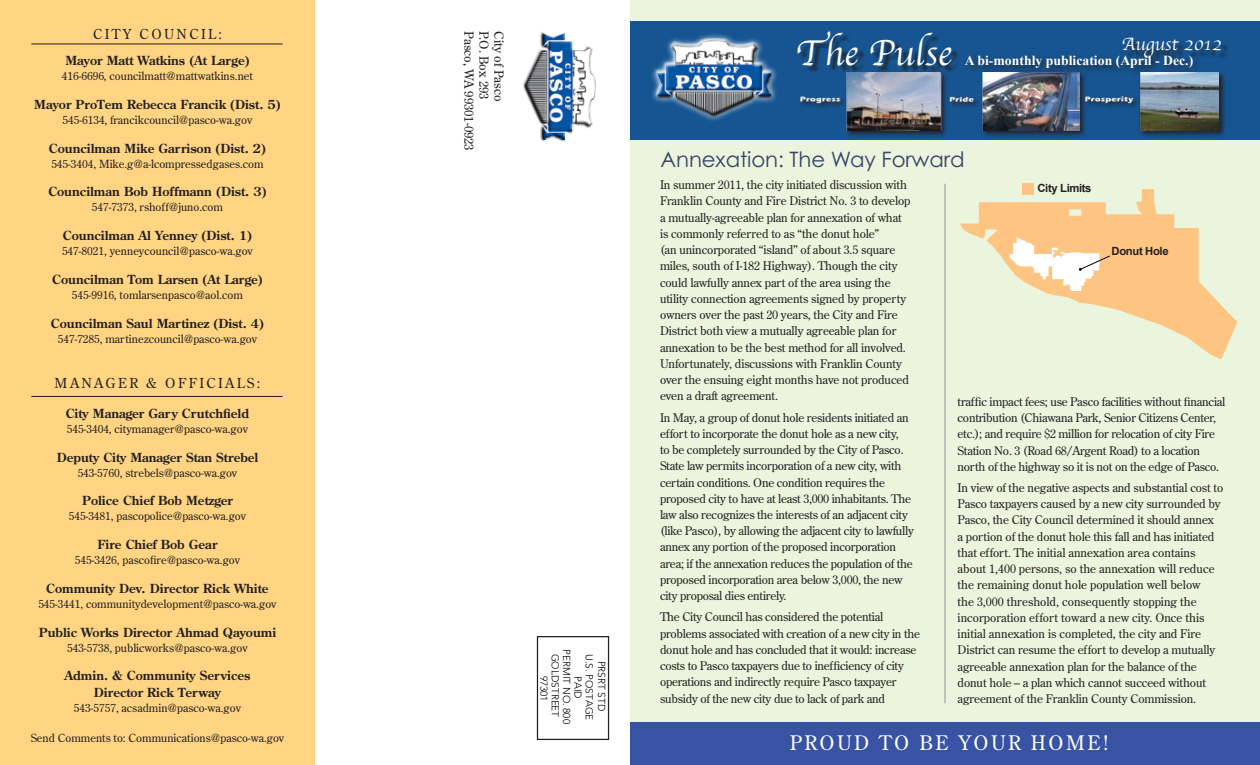
<style>
.page{position:relative;width:1260px;height:765px;background:#fff}
.page>*{position:absolute;margin:0;border:0;box-sizing:border-box;transform-origin:0 0}
.t1{font:37.5px "Apple Chancery";color:#fff}
.t2{font:21.25px "Century Gothic";letter-spacing:-.005em;color:#38436a}
.t3{font:20px "Century Old Style Std";letter-spacing:.12em;color:#fff}
.t4{font:18.75px "Apple Chancery";color:#fff}
.t5{font:700 13.75px "Times New Roman";color:#fff}
.t6{font:13.75px "Century Old Style Std";letter-spacing:.17em;color:#231f20}
.t7{font:700 12.5px/16.2px "Century Old Style Std";color:#231f20;text-align:center}
.t8{font:12.5px "Century Old Style Std";color:#231f20}
.t9{font:11.88px/16.2px "Century Old Style Std";letter-spacing:-.01em;color:#231f20}
.t10{font:11.25px "Century Old Style Std";color:#231f20}
.t11{font:700 11.25px "Arial";letter-spacing:-.03em;color:#231f20}
.t12{font:300 10px/11.2px "Avenir";color:#010101;text-align:center}
</style>
<div class="page">
<div style="left:0;top:0;width:315px;height:765px;background:#ffd584"></div>
<div style="left:630px;top:0;width:630px;height:764px;background:#ebf4dc"></div>
<div style="left:630px;top:22px;width:630px;height:118px;background:#165591"></div>
<div style="left:630px;top:723px;width:630px;height:42px;background:#3953a4"></div>
<div style="left:799px;top:71px;width:428px;height:67px;background:#231f20;opacity:.91"></div>
<img style="left:799px;top:72px;width:420px;height:59px">
<div style="left:650px;top:33px;width:128px;height:90px;background:#fff;opacity:.88"></div>
<div style="left:655px;top:38px;width:118px;height:60px;background:#fff;opacity:.85"></div>
<div style="left:655px;top:46px;width:118px;height:72px;background:#231f20;opacity:.85"></div>
<div style="left:800px;top:33px;width:159px;height:40px;background:#231f20;opacity:.88"></div>
<div style="left:1125px;top:40px;width:104px;height:26px;background:#231f20;opacity:.88"></div>
<div style="left:962px;top:52px;width:240px;height:25px;background:#231f20;opacity:.88"></div>
<div style="left:523px;top:31px;width:68px;height:111px;background:#231f20;opacity:.85"></div>
<div style="left:537px;top:636px;width:72px;height:104px;border:1px solid #231f20"></div>
<hr style="left:31px;top:396px;width:251px;height:1px;background:#231f20">
<hr style="left:31px;top:44px;width:251px;height:1px;background:#231f20">
<hr style="left:945px;top:184px;width:1px;height:519px;background:#939598">
<svg style="left:960px;top:189px;width:277px;height:170px"></svg>
<svg style="left:1010px;top:237px;width:101px;height:54px;background:#fbddb8"></svg>
<div style="left:1022px;top:183px;width:12px;height:12px;background:#fdc482"></div>
<p class="t6" style="left:93px;top:25px;width:130px">CITY COUNCIL:</p>
<p class="t8" style="left:477px;top:31px;width:121px;rotate:90deg">Pasco, WA 99301-0923</p>
<p class="t8" style="left:492px;top:31px;width:70px;rotate:90deg">P.O. Box 293</p>
<p class="t8" style="left:507px;top:31px;width:72px;rotate:90deg">City of Pasco</p>
<p class="t7" style="left:65px;top:52px;width:186px">Mayor Matt Watkins (At Large)</p>
<p class="t10" style="left:62px;top:69px;width:193px">416-6696, councilmatt@mattwatkins.net</p>
<p class="t7" style="left:34px;top:96px;width:248px">Mayor ProTem Rebecca Francik (Dist. 5)</p>
<p class="t10" style="left:63px;top:113px;width:191px">545-6134, francikcouncil@pasco-wa.gov</p>
<p class="t7" style="left:49px;top:140px;width:219px">Councilman Mike Garrison (Dist. 2)</p>
<p class="t10" style="left:51px;top:156px;width:214px">545-3404, Mike.g@a-lcompressedgases.com</p>
<p class="t7" style="left:48px;top:184px;width:220px">Councilman Bob Hoffmann (Dist. 3)</p>
<p class="t10" style="left:92px;top:200px;width:133px">547-7373, rshoff@juno.com</p>
<p class="t7" style="left:63px;top:227px;width:191px">Councilman Al Yenney (Dist. 1)</p>
<p class="t10" style="left:62px;top:244px;width:192px">547-8021, yenneycouncil@pasco-wa.gov</p>
<p class="t7" style="left:52px;top:271px;width:212px">Councilman Tom Larsen (At Large)</p>
<p class="t10" style="left:72px;top:288px;width:173px">545-9916, tomlarsenpasco@aol.com</p>
<p class="t7" style="left:51px;top:315px;width:215px">Councilman Saul Martinez (Dist. 4)</p>
<p class="t10" style="left:58px;top:331px;width:201px">547-7285, martinezcouncil@pasco-wa.gov</p>
<p class="t6" style="left:55px;top:374px;width:207px">MANAGER &amp; OFFICIALS:</p>
<p class="t7" style="left:66px;top:405px;width:185px">City Manager Gary Crutchfield</p>
<p class="t10" style="left:67px;top:422px;width:183px">545-3404, citymanager@pasco-wa.gov</p>
<p class="t7" style="left:57px;top:449px;width:203px">Deputy City Manager Stan Strebel</p>
<p class="t10" style="left:78px;top:465px;width:161px">543-5760, strebels@pasco-wa.gov</p>
<p class="t7" style="left:82px;top:492px;width:152px">Police Chief Bob Metzger</p>
<p class="t10" style="left:69px;top:509px;width:179px">545-3481, pascopolice@pasco-wa.gov</p>
<p class="t7" style="left:98px;top:536px;width:121px">Fire Chief Bob Gear</p>
<p class="t10" style="left:75px;top:553px;width:167px">545-3426, pascofire@pasco-wa.gov</p>
<p class="t7" style="left:46px;top:580px;width:224px">Community Dev. Director Rick White</p>
<p class="t10" style="left:38px;top:597px;width:240px">545-3441, communitydevelopment@pasco-wa.gov</p>
<p class="t7" style="left:39px;top:624px;width:239px">Public Works Director Ahmad Qayoumi</p>
<p class="t10" style="left:67px;top:640px;width:182px">543-5738, publicworks@pasco-wa.gov</p>
<p class="t7" style="left:65px;top:667px;width:187px">Admin. &amp; Community Services<br>Director Rick Terway</p>
<p class="t10" style="left:74px;top:700px;width:169px">543-5757, acsadmin@pasco-wa.gov</p>
<p class="t10" style="left:31px;top:731px;width:255px">Send Comments to: Communications@pasco-wa.gov</p>
<p class="t12" style="left:584px;top:649px;width:76px;rotate:90deg">PAID<br>PERMIT NO. 800<br>GOLDSTREET<br>97301</p>
<p class="t12" style="left:608px;top:654px;width:68px;line-height:12.5px;rotate:90deg">PRSRT STD<br>U.S. POSTAGE</p>
<h1 class="t1" style="left:795px;top:23px;width:158px">The Pulse</h1>
<h3 class="t4" style="left:1122px;top:29px;width:102px">August 2012</h3>
<p class="t5" style="left:965px;top:51px;width:230px">A bi-monthly publication (April - Dec.)</p>
<h2 class="t2" style="left:661px;top:146px;width:305px">Annexation: The Way Forward</h2>
<p class="t9" style="left:660px;top:176px;width:252px">In summer 2011, the city initiated discussion with Franklin County and Fire District No. 3 to develop a mutually-agreeable plan for annexation of what is commonly referred to as “the donut hole”<br>(an unincorporated “island” of about 3.5 square miles, south of I-182 Highway). Though the city could lawfully annex part of the area using the utility connection agreements signed by property owners over the past 20 years, the City and Fire District both view a mutually agreeable plan for annexation to be the best method for all involved.<br>Unfortunately, discussions with Franklin County over the ensuing eight months have not produced even a draft agreement.</p>
<p class="t9" style="left:660px;top:409px;width:255px">In May, a group of donut hole residents initiated an effort to incorporate the donut hole as a new city,<br>to be completely surrounded by the City of Pasco.<br>State law permits incorporation of a new city, with certain conditions. One condition requires the proposed city to have at least 3,000 inhabitants. The law also recognizes the interests of an adjacent city (like Pasco), by allowing the adjacent city to lawfully annex any portion of the proposed incorporation area; if the annexation reduces the population of the proposed incorporation area below 3,000, the new city proposal dies entirely.</p>
<p class="t9" style="left:660px;top:609px;width:262px">The City Council has considered the potential problems associated with creation of a new city in the donut hole and has concluded that it would: increase costs to Pasco taxpayers due to inefficiency of city operations and indirectly require Pasco taxpayer subsidy of the new city due to lack of park and</p>
<p class="t11" style="left:1037px;top:181px;width:56px">City Limits</p>
<p class="t11" style="left:1112px;top:244px;width:58px">Donut Hole</p>
<p class="t9" style="left:958px;top:393px;width:269px">traffic impact fees; use Pasco facilities without financial contribution (Chiawana Park, Senior Citizens Center, etc.); and require $2 million for relocation of city Fire Station No. 3 (Road 68/Argent Road) to a location north of the highway so it is not on the edge of Pasco.</p>
<p class="t9" style="left:958px;top:479px;width:267px">In view of the negative aspects and substantial cost to Pasco taxpayers caused by a new city surrounded by Pasco, the City Council determined it should annex<br>a portion of the donut hole this fall and has initiated that effort. The initial annexation area contains about 1,400 persons, so the annexation will reduce the remaining donut hole population well below<br>the 3,000 threshold, consequently stopping the incorporation effort toward a new city. Once this initial annexation is completed, the city and Fire District can resume the effort to develop a mutually agreeable annexation plan for the balance of the donut hole – a plan which cannot succeed without agreement of the Franklin County Commission.</p>
<h3 class="t3" style="left:790px;top:730px;width:320px">PROUD TO BE YOUR HOME!</h3>
</div>
